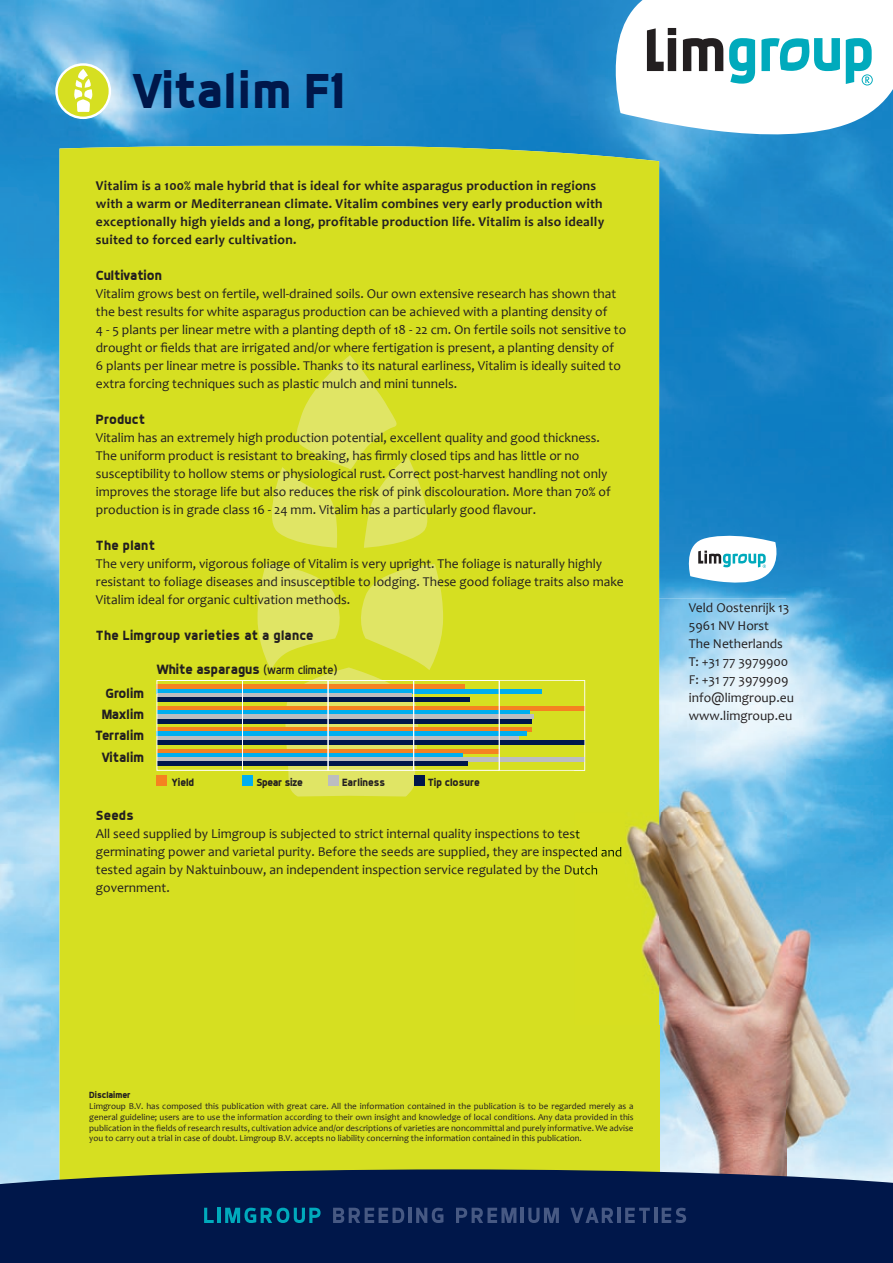
<style>
.page{position:relative;width:893px;height:1263px;background:#fff}
.page>*{position:absolute;margin:0;border:0;box-sizing:border-box;transform-origin:0 0}
.t1{font:700 49.5px "Dyno";letter-spacing:.015em;color:#00174a}
.t2{font:700 13.65px "Dyno";color:#231f20}
.t3{font:700 13.65px "Dyno";letter-spacing:-.02em;color:#231f20}
.t4{font:13.5px/18px "Candara";color:#231f20}
.t5{font:700 13.5px/18px "Candara";letter-spacing:.02em;color:#231f20}
.t6{font:700 13.5px "Dyno";letter-spacing:.02em;color:#231f20}
.t7{font:700 13.5px "Dyno";color:#231f20}
.t8{font:700 10.5px "Dyno";color:#231f20}
.t9{font:700 10.5px "Dyno";letter-spacing:-.03em;color:#231f20}
.t10{font:9px/10.8px "Candara";color:#231f20;text-align:justify}
.t11{font:700 9px "Dyno";color:#231f20}
.s1{font-family:"Haettenschweiler";font-weight:400}
.s2{font-weight:400;font-size:12px}
</style>
<div class="page">
<img style="left:0;top:0;width:893px;height:1169px">
<div style="left:60px;top:146px;width:599px;height:1023px;background:#d6df21"></div>
<svg style="left:263px;top:355px;width:175px;height:193px;background:#dae13c"></svg>
<svg style="left:257px;top:564px;width:186px;height:232px;background:#dae04a"></svg>
<div style="left:157px;top:775px;width:10px;height:10px;background:#f58220"></div>
<div style="left:242px;top:775px;width:11px;height:10px;background:#00aeef"></div>
<div style="left:328px;top:775px;width:10px;height:10px;background:#bcbdc0"></div>
<div style="left:414px;top:775px;width:10px;height:10px;background:#00174a"></div>
<hr style="left:157px;top:706px;width:428px;height:4px;background:#f58220">
<div style="left:157px;top:710px;width:372px;height:5px;background:#00aeef"></div>
<hr style="left:157px;top:715px;width:376px;height:4px;background:#bcbdc0">
<hr style="left:157px;top:719px;width:374px;height:4px;background:#00174a">
<div style="left:157px;top:727px;width:374px;height:5px;background:#f58220"></div>
<hr style="left:157px;top:732px;width:370px;height:4px;background:#00aeef">
<hr style="left:157px;top:736px;width:361px;height:4px;background:#bcbdc0">
<div style="left:157px;top:740px;width:428px;height:5px;background:#00174a"></div>
<hr style="left:157px;top:749px;width:342px;height:4px;background:#f58220">
<hr style="left:157px;top:753px;width:306px;height:4px;background:#00aeef">
<div style="left:157px;top:757px;width:428px;height:5px;background:#bcbdc0"></div>
<hr style="left:157px;top:762px;width:310px;height:4px;background:#00174a">
<hr style="left:157px;top:685px;width:308px;height:4px;background:#f58220">
<hr style="left:157px;top:689px;width:385px;height:4px;background:#00aeef">
<div style="left:157px;top:693px;width:254px;height:5px;background:#bcbdc0"></div>
<hr style="left:157px;top:698px;width:312px;height:4px;background:#00174a">
<div style="left:157px;top:680px;width:86px;height:91px;border:1px solid #fff"></div>
<div style="left:242px;top:680px;width:86px;height:91px;border:1px solid #fff"></div>
<div style="left:328px;top:680px;width:86px;height:91px;border:1px solid #fff"></div>
<div style="left:413px;top:680px;width:87px;height:91px;border:1px solid #fff"></div>
<div style="left:57px;top:64px;width:53px;height:54px;background:#d6df21;border-radius:50%"></div>
<div style="left:55px;top:63px;width:56px;height:56px;border:2px solid #fff;border-radius:50%"></div>
<svg style="left:74px;top:69px;width:18px;height:43px"></svg>
<img style="left:659px;top:599px;width:127px;height:535px">
<img style="left:786px;top:599px;width:107px;height:570px">
<img style="left:659px;top:1134px;width:128px;height:35px">
<div style="left:574px;top:599px;width:85px;height:570px;background:#d6df21"></div>
<svg style="left:574px;top:829px;width:6px;height:13px"></svg>
<img style="left:574px;top:847px;width:48px;height:13px">
<img style="left:574px;top:865px;width:24px;height:13px">
<svg style="left:499px;top:680px;width:75px;height:91px"></svg>
<img style="left:574px;top:680px;width:11px;height:91px">
<svg style="left:595px;top:0;width:298px;height:137px"></svg>
<div style="left:840px;top:0;width:53px;height:14px;background:#fff"></div>
<div style="left:0;top:1169px;width:893px;height:94px;background:#00174a"></div>
<svg style="left:204px;top:1208px;width:10px;height:15px"></svg>
<hr style="left:218px;top:1208px;width:3px;height:15px;background:#00aabc">
<svg style="left:225px;top:1208px;width:96px;height:15px"></svg>
<svg style="left:333px;top:1208px;width:71px;height:15px"></svg>
<hr style="left:409px;top:1208px;width:3px;height:15px;background:#475983">
<svg style="left:416px;top:1208px;width:27px;height:15px"></svg>
<svg style="left:456px;top:1208px;width:60px;height:15px"></svg>
<hr style="left:521px;top:1208px;width:3px;height:15px;background:#475983">
<svg style="left:528px;top:1208px;width:31px;height:15px"></svg>
<svg style="left:570px;top:1208px;width:43px;height:15px"></svg>
<hr style="left:618px;top:1208px;width:3px;height:15px;background:#475983">
<svg style="left:625px;top:1208px;width:25px;height:15px"></svg>
<hr style="left:654px;top:1208px;width:3px;height:15px;background:#475983">
<svg style="left:662px;top:1208px;width:24px;height:15px"></svg>
<svg style="left:683px;top:535px;width:100px;height:48px"></svg>
<h1 class="t1" style="left:133px;top:61px;width:212px">Vitalim F<span class="s1">1</span></h1>
<p class="t5" style="left:96px;top:177px;width:510px">Vitalim is a 100% male hybrid that is ideal for white asparagus production in regions with a warm or Mediterranean climate. Vitalim combines very early production with exceptionally high yields and a long, profitable production life. Vitalim is also ideally suited to forced early cultivation.</p>
<p class="t7" style="left:96px;top:267px;width:67px">Cultivation</p>
<p class="t4" style="left:96px;top:285px;width:532px">Vitalim grows best on fertile, well-drained soils. Our own extensive research has shown that the best results for white asparagus production can be achieved with a planting density of<br>4 - 5 plants per linear metre with a planting depth of 18 - 22 cm. On fertile soils not sensitive to drought or fields that are irrigated and/or where fertigation is present, a planting density of<br>6 plants per linear metre is possible. Thanks to its natural earliness, Vitalim is ideally suited to extra forcing techniques such as plastic mulch and mini tunnels.</p>
<p class="t6" style="left:96px;top:411px;width:51px">Product</p>
<p class="t4" style="left:96px;top:429px;width:516px">Vitalim has an extremely high production potential, excellent quality and good thickness.<br>The uniform product is resistant to breaking, has firmly closed tips and has little or no susceptibility to hollow stems or physiological rust. Correct post-harvest handling not only improves the storage life but also reduces the risk of pink discolouration. More than 70% of production is in grade class 16 - 24 mm. Vitalim has a particularly good flavour.</p>
<p class="t6" style="left:96px;top:537px;width:61px">The plant</p>
<p class="t4" style="left:96px;top:555px;width:529px">The very uniform, vigorous foliage of Vitalim is very upright. The foliage is naturally highly resistant to foliage diseases and insusceptible to lodging. These good foliage traits also make<br>Vitalim ideal for organic cultivation methods.</p>
<p class="t6" style="left:96px;top:627px;width:219px">The Limgroup varieties at a glance</p>
<p class="t2" style="left:106px;top:684px;width:40px">Grolim</p>
<p class="t2" style="left:102px;top:706px;width:44px">Maxlim</p>
<p class="t2" style="left:102px;top:749px;width:44px">Vitalim</p>
<p class="t3" style="left:95px;top:727px;width:50px">Terralim</p>
<p class="t2" style="left:157px;top:661px;width:182px">White asparagus <span class="s2">(warm climate)</span></p>
<p class="t8" style="left:172px;top:776px;width:24px">Yield</p>
<p class="t9" style="left:257px;top:776px;width:48px">Spear size</p>
<p class="t8" style="left:342px;top:776px;width:45px">Earliness</p>
<p class="t8" style="left:428px;top:776px;width:54px">Tip closure</p>
<p class="t6" style="left:96px;top:807px;width:39px">Seeds</p>
<p class="t4" style="left:96px;top:825px;width:528px">All seed supplied by Limgroup is subjected to strict internal quality inspections to test germinating power and varietal purity. Before the seeds are supplied, they are inspected and tested again by Naktuinbouw, an independent inspection service regulated by the Dutch government.</p>
<p class="t4" style="left:689px;top:598px;width:107px">Veld Oostenrijk 13<br>5961 NV Horst<br>The Netherlands<br>T: +31 77 3979900<br>F: +31 77 3979909 info@limgroup.eu www.limgroup.eu</p>
<p class="t11" style="left:89px;top:1089px;width:43px">Disclaimer</p>
<p class="t10" style="left:89px;top:1100px;width:546px">Limgroup B.V. has composed this publication with great care. All the information contained in the publication is to be regarded merely as a general guideline; users are to use the information according to their own insight and knowledge of local conditions. Any data provided in this publication in the fields of research results, cultivation advice and/or descriptions of varieties are noncommittal and purely informative. We advise you to carry out a trial in case of doubt. Limgroup B.V. accepts no liability concerning the information contained in this publication.</p>
</div>
